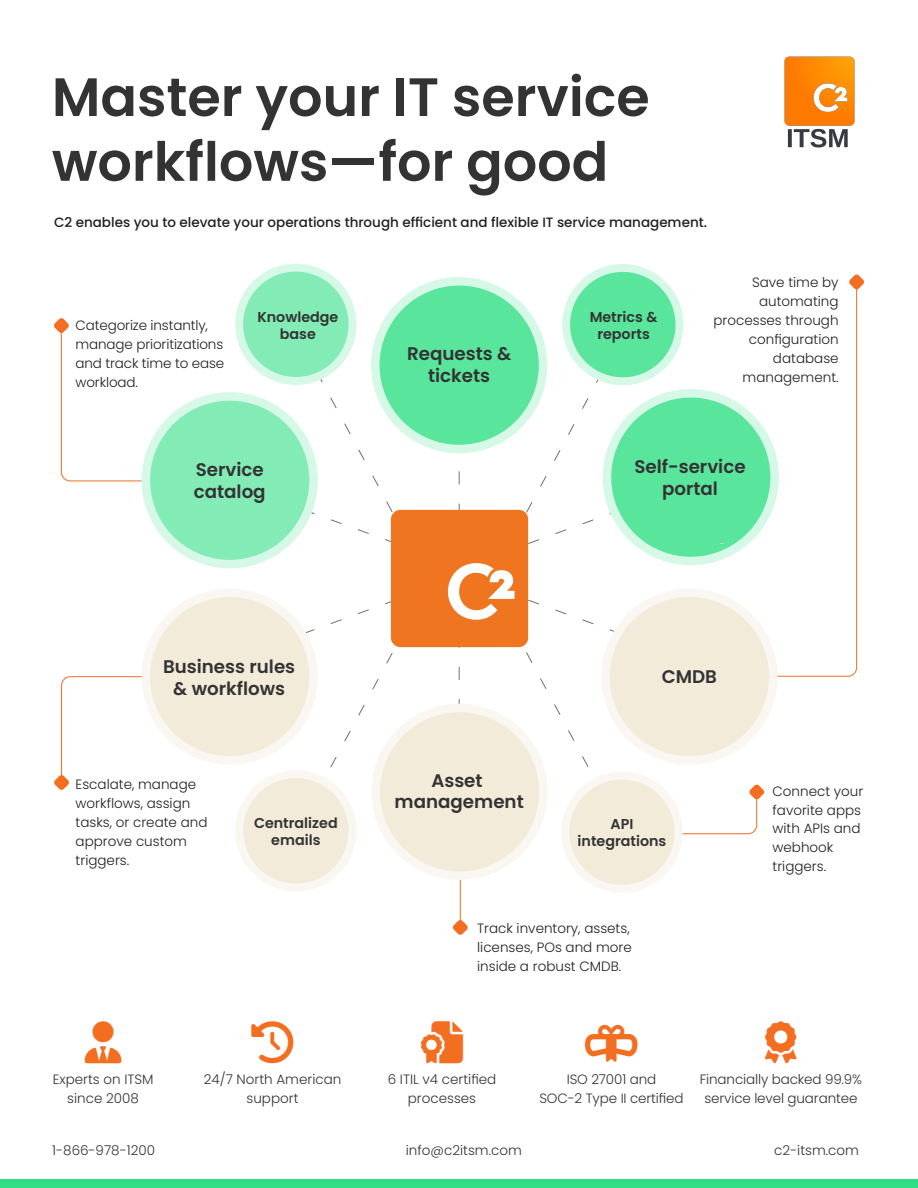
<style>
.page{position:relative;width:918px;height:1188px;background:#fff}
.page>*{position:absolute;margin:0;border:0;box-sizing:border-box;transform-origin:0 0}
.t1{font:600 54px/64.8px "Poppins";color:#333}
.t2{font:42px "Font Awesome 6 Pro Solid";color:#f36e21}
.t3{font:600 18.3px/21.9px "Poppins";color:#333;text-align:center}
.t4{font:600 14.25px/17.1px "Poppins";color:#333;text-align:center}
.t5{font:300 13.5px/18.9px "Poppins";color:#231f20}
.t6{font:300 13.5px/18.9px "Poppins";color:#333;text-align:center}
.t7{font:500 13.5px "Poppins";color:#231f20}
</style>
<div class="page">
<svg style="left:791px;top:290px;width:66px;height:387px"></svg>
<svg style="left:849px;top:274px;width:15px;height:16px"></svg>
<hr style="left:460px;top:822px;width:1px;height:105px;background:#f36e21">
<svg style="left:453px;top:920px;width:15px;height:15px"></svg>
<svg style="left:54px;top:263px;width:737px;height:572px"></svg>
<div style="left:371px;top:704px;width:177px;height:176px;background:#faf7f2;border-radius:50%"></div>
<div style="left:380px;top:712px;width:159px;height:159px;background:#f2ebd9;border-radius:50%"></div>
<div style="left:235px;top:770px;width:121px;height:121px;background:#faf7f2;border-radius:50%"></div>
<div style="left:243px;top:778px;width:106px;height:106px;background:#f2ebd9;border-radius:50%"></div>
<div style="left:561px;top:772px;width:122px;height:121px;background:#faf7f2;border-radius:50%"></div>
<div style="left:569px;top:779px;width:106px;height:106px;background:#f2ebd9;border-radius:50%"></div>
<div style="left:0;top:1179px;width:918px;height:9px;background:#31de85"></div>
<img style="left:784px;top:56px;width:71px;height:92px">
<p class="t1" style="left:52px;top:65px;width:599px">Master your IT service workflows—for good</p>
<p class="t7" style="left:54px;top:214px;width:655px">C2 enables you to elevate your operations through efficient and flexible IT service management.</p>
<p class="t5" style="left:76px;top:316px;width:150px">Categorize instantly, manage prioritizations and track time to ease workload.</p>
<p class="t4" style="left:257px;top:308px;width:83px">Knowledge base</p>
<h3 class="t3" style="left:407px;top:343px;width:106px">Requests &amp; tickets</h3>
<p class="t4" style="left:590px;top:309px;width:69px">Metrics &amp; reports</p>
<p class="t5" style="left:713px;top:273px;width:127px;text-align:right">Save time by automating processes through configuration database management.</p>
<h3 class="t3" style="left:194px;top:459px;width:73px;text-align:left">Service catalog</h3>
<h3 class="t3" style="left:634px;top:455px;width:113px">Self-service portal</h3>
<h3 class="t3" style="left:163px;top:655px;width:134px">Business rules &amp; workflows</h3>
<h3 class="t3" style="left:662px;top:666px;width:57px">CMDB</h3>
<p class="t5" style="left:76px;top:775px;width:133px">Escalate, manage workflows, assign tasks, or create and approve custom triggers.</p>
<h3 class="t3" style="left:395px;top:769px;width:131px">Asset management</h3>
<p class="t4" style="left:254px;top:814px;width:85px">Centralized emails</p>
<p class="t4" style="left:578px;top:816px;width:90px">API integrations</p>
<p class="t5" style="left:477px;top:919px;width:156px">Track inventory, assets, licenses, POs and more inside a robust CMDB.</p>
<p class="t2" style="left:85px;top:1021px;width:38px">◆▲▼</p>
<p class="t2" style="left:252px;top:1021px;width:43px">▲▼□</p>
<p class="t2" style="left:418px;top:1021px;width:49px">●▼▼</p>
<p class="t5" style="left:773px;top:782px;width:92px">Connect your favorite apps with APIs and webhook triggers.</p>
<p class="t6" style="left:204px;top:1069px;width:139px">24/7 North American support</p>
<p class="t6" style="left:700px;top:1069px;width:164px">Financially backed 99.9%</p>
<p class="t6" style="left:388px;top:1069px;width:110px">6 ITIL v4 certified processes</p>
<p class="t6" style="left:53px;top:1069px;width:102px">Experts on ITSM since 2008</p>
<p class="t6" style="left:539px;top:1069px;width:146px">ISO 27001 and<br>SOC-2 Type II certified</p>
<p class="t6" style="left:704px;top:1088px;width:155px">service level guarantee</p>
<p class="t6" style="left:52px;top:1140px;width:104px">1-866-978-1200</p>
<p class="t6" style="left:406px;top:1140px;width:117px">info@c2itsm.com</p>
<p class="t6" style="left:774px;top:1140px;width:86px">c2-itsm.com</p>
</div>
